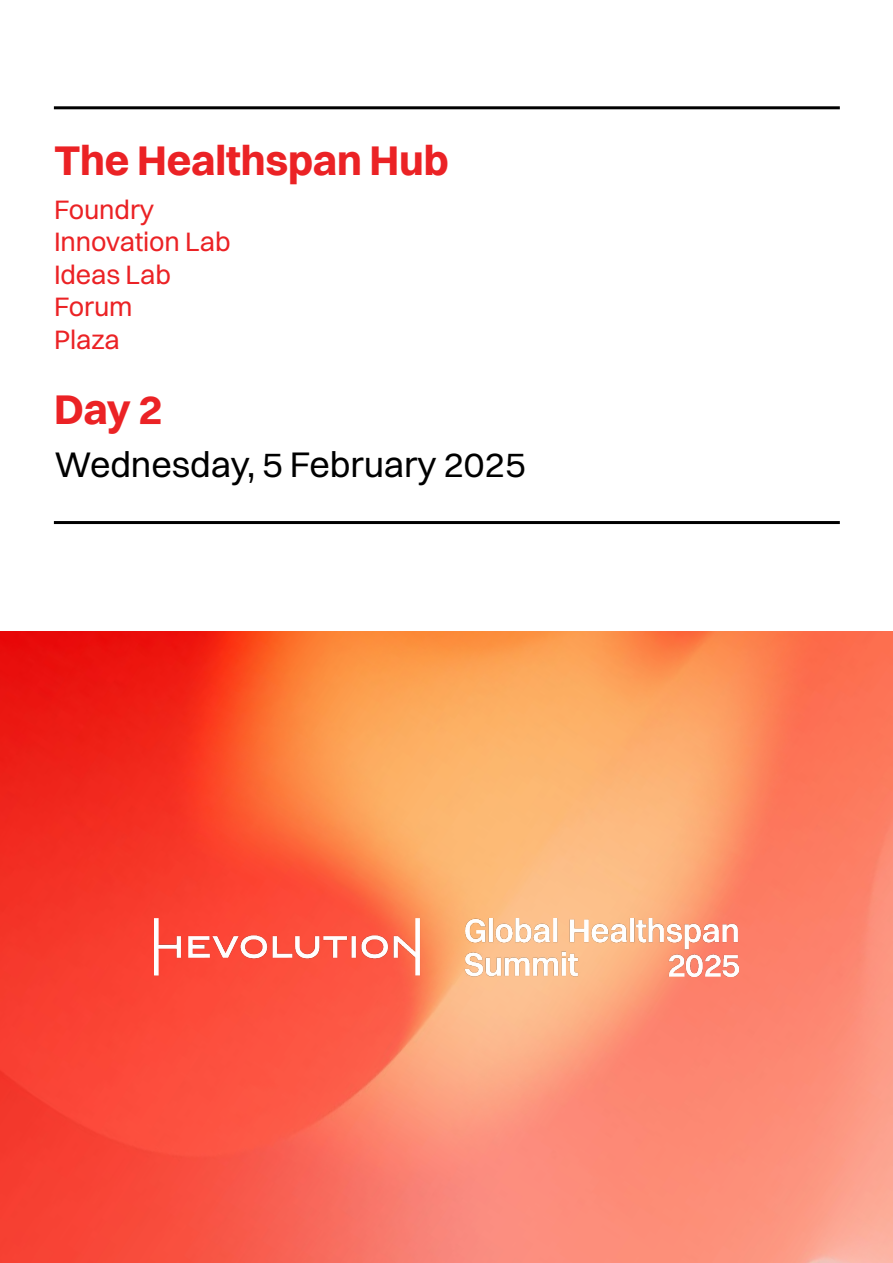
<style>
.page{position:relative;width:893px;height:1263px;background:#fff}
.page>*{position:absolute;margin:0;border:0;box-sizing:border-box;transform-origin:0 0}
.t1{font:700 42px "Switzer";letter-spacing:-.005em;color:#eb2225}
.t2{font:36px "Switzer";letter-spacing:-.005em;color:#000}
.t3{font:27px/32.4px "Switzer";letter-spacing:-.005em;color:#eb2225}
</style>
<div class="page">
<hr style="left:54px;top:106px;width:786px;height:3px;background:#000">
<hr style="left:54px;top:521px;width:786px;height:3px;background:#000">
<img style="left:0;top:631px;width:893px;height:632px">
<img style="left:154px;top:918px;width:585px;height:58px">
<h1 class="t1" style="left:54px;top:134px;width:396px">The Healthspan Hub</h1>
<p class="t3" style="left:54px;top:193px;width:178px">Foundry<br>Innovation Lab<br>Ideas Lab<br>Forum<br>Plaza</p>
<h1 class="t1" style="left:54px;top:384px;width:110px">Day 2</h1>
<h2 class="t2" style="left:54px;top:443px;width:473px">Wednesday, 5 February 2025</h2>
</div>
